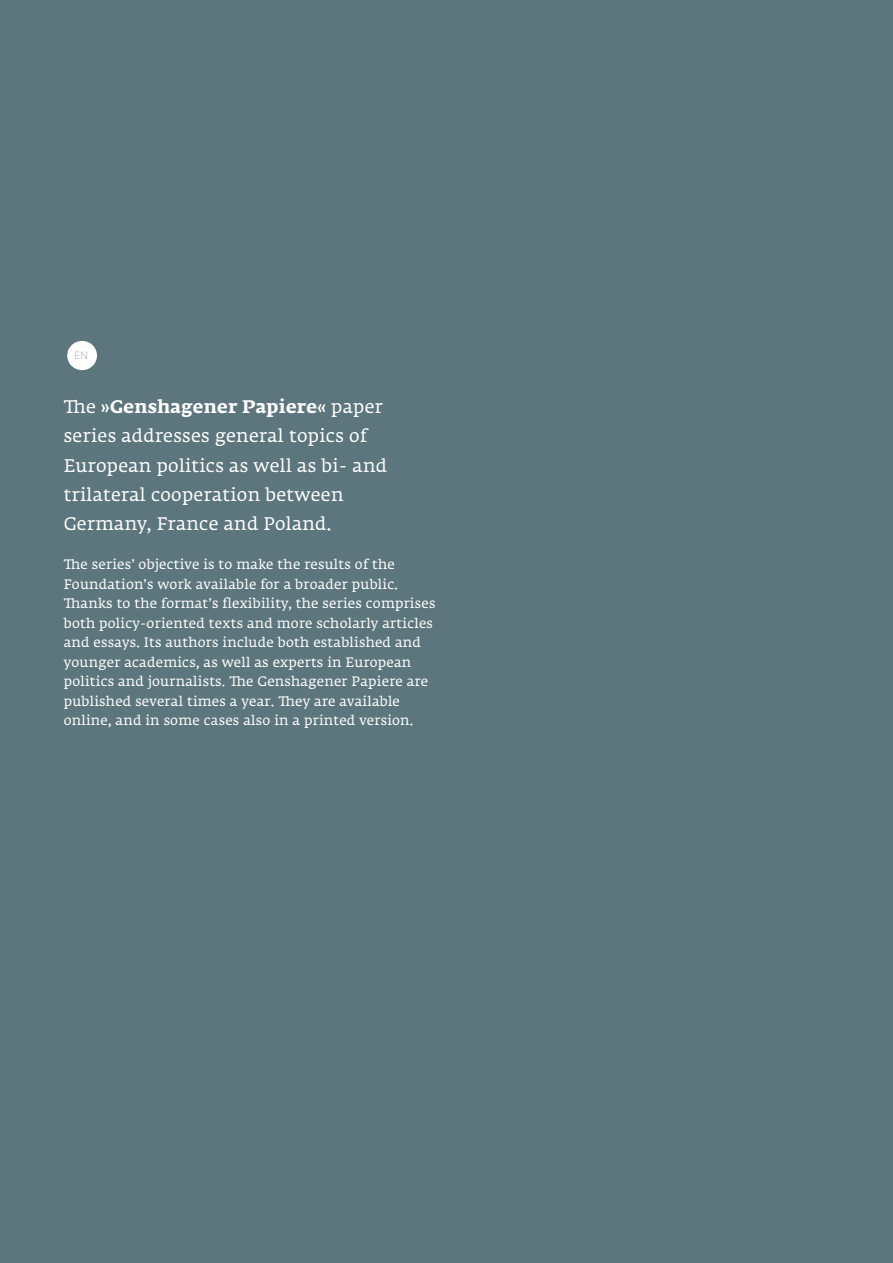
<style>
.page{position:relative;width:893px;height:1263px;background:#5d767d}
.page>*{position:absolute;margin:0;border:0;box-sizing:border-box;transform-origin:0 0}
.t1{font:18px/29.2px "Fedra Serif A Std";letter-spacing:.02em;color:#fff}
.t2{font:13.5px/19.5px "Fedra Serif A Std";letter-spacing:.02em;color:#fff}
.t3{font:300 10.5px "Fedra Sans Std";color:#b2afa3}
.s1{font-weight:700}
</style>
<div class="page">
<div style="left:67px;top:341px;width:30px;height:29px;background:#fff;border-radius:50%"></div>
<p class="t3" style="left:74px;top:349px;width:16px">EN</p>
<h1 class="t1" style="left:64px;top:394px;width:325px">The <span class="s1">»Genshagener Papiere«</span> paper series addresses general topics of European politics as well as bi- and trilateral cooperation between Germany, France and Poland.</h1>
<p class="t2" style="left:64px;top:556px;width:373px">The series’ objective is to make the results of the Foundation’s work available for a broader public.<br>Thanks to the format’s flexibility, the series comprises both policy-oriented texts and more scholarly articles and essays. Its authors include both established and younger academics, as well as experts in European politics and journalists. The Genshagener Papiere are published several times a year. They are available online, and in some cases also in a printed version.</p>
</div>
